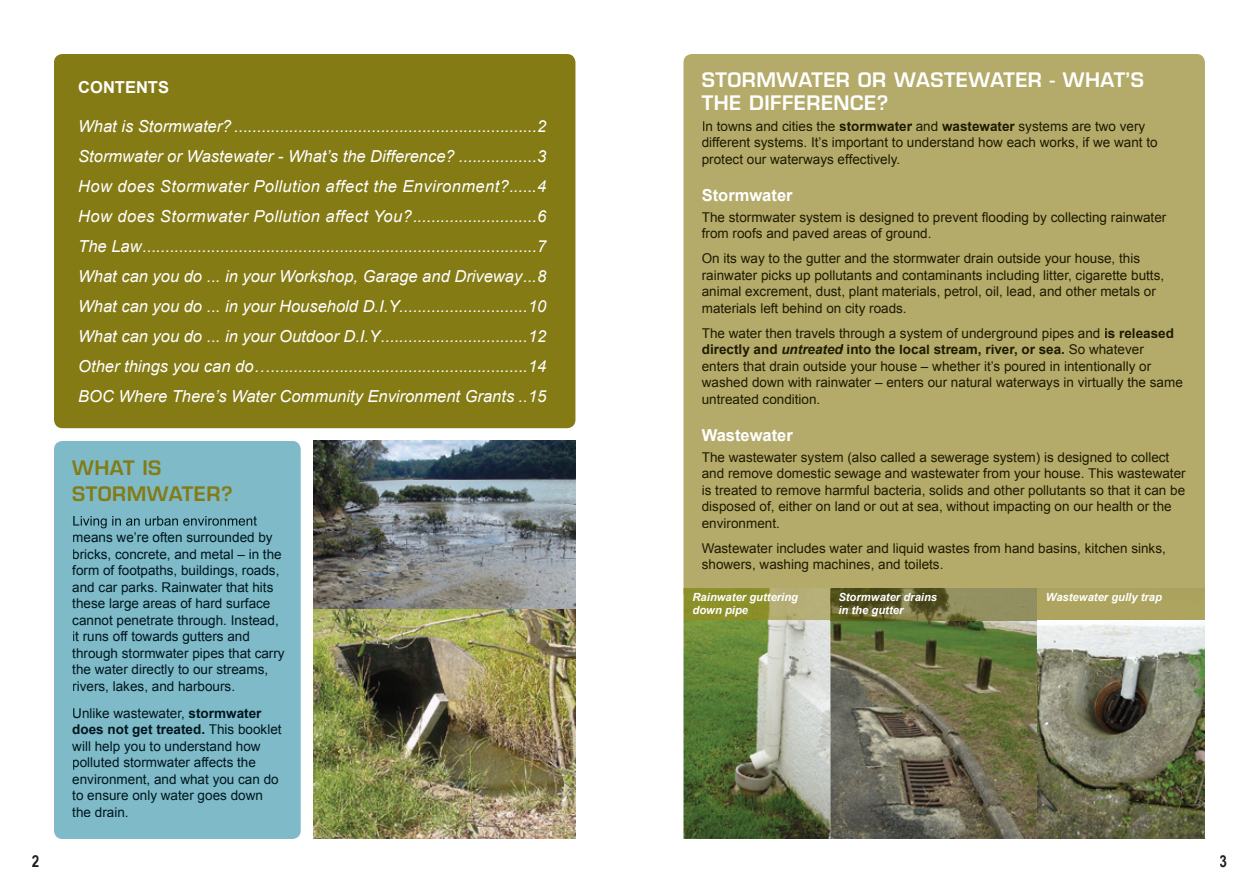
<style>
.page{position:relative;width:1259px;height:893px;background:#fff}
.page>*{position:absolute;margin:0;border:0;box-sizing:border-box;transform-origin:0 0}
.t1{font:600 19.5px/23.4px "Eurostile";letter-spacing:.025em;color:#fff}
.t2{font:600 19.5px/25.5px "Eurostile";letter-spacing:.025em;color:#847b15}
.t3{font:italic 16.5px/30px "Arial";color:#fff;text-align:justify}
.t4{font:700 16.5px "Arial";color:#fff}
.t5{font:700 16.5px "Arial Narrow";color:#231f20}
.t6{font:13.5px/16.5px "Arial";color:#1e1a01}
.t7{font:13.5px/16.5px "Arial";color:#00161d}
.t8{font:italic 700 11.25px/13.5px "Arial";color:#fff}
.s1{font-weight:700}
.s2{font-weight:700;font-style:italic}
</style>
<div class="page">
<div style="left:683px;top:54px;width:522px;height:547px;background:#b4ab6a;border-radius:9px"></div>
<img style="left:830px;top:620px;width:375px;height:219px">
<img style="left:683px;top:620px;width:147px;height:219px">
<img style="left:683px;top:588px;width:522px;height:32px">
<div style="left:54px;top:54px;width:521px;height:374px;background:#847b15;border-radius:9px"></div>
<div style="left:54px;top:441px;width:247px;height:398px;background:#7ebac8;border-radius:9px"></div>
<svg style="left:73px;top:516px;width:184px;height:12px"></svg>
<img style="left:313px;top:441px;width:262px;height:168px">
<img style="left:313px;top:609px;width:262px;height:230px">
<p class="t4" style="left:78px;top:78px;width:92px">CONTENTS</p>
<p class="t3" style="left:78px;top:111px;width:469px">What is Stormwater? ..................................................................2<br>Stormwater or Wastewater - What’s the Difference? .................3<br>How does Stormwater Pollution affect the Environment? ......4<br>How does Stormwater Pollution affect You? ...........................6<br>The Law ......................................................................................7<br>What can you do ... in your Workshop, Garage and Driveway ...8<br>What can you do ... in your Household D.I.Y ............................10<br>What can you do ... in your Outdoor D.I.Y ................................12<br>Other things you can do… ........................................................14<br>BOC Where There’s Water Community Environment Grants ..15</p>
<h1 class="t2" style="left:72px;top:455px;width:162px">WHAT IS<br>STORMWATER?</h1>
<p class="t7" style="left:72px;top:529px;width:214px">means we’re often surrounded by bricks, concrete, and metal – in the form of footpaths, buildings, roads, and car parks. Rainwater that hits these large areas of hard surface cannot penetrate through. Instead, it runs off towards gutters and through stormwater pipes that carry the water directly to our streams, rivers, lakes, and harbours.</p>
<p class="t7" style="left:72px;top:705px;width:211px">Unlike wastewater, <span class="s1">stormwater does not get treated.</span> This booklet will help you to understand how polluted stormwater affects the environment, and what you can do to ensure only water goes down the drain.</p>
<h1 class="t1" style="left:702px;top:68px;width:443px">STORMWATER OR WASTEWATER - WHAT’S<br>THE DIFFERENCE?</h1>
<p class="t6" style="left:702px;top:118px;width:457px">In towns and cities the <span class="s1">stormwater</span> and <span class="s1">wastewater</span> systems are two very different systems. It’s important to understand how each works, if we want to protect our waterways effectively.</p>
<p class="t4" style="left:702px;top:186px;width:92px">Stormwater</p>
<p class="t6" style="left:702px;top:209px;width:466px">The stormwater system is designed to prevent flooding by collecting rainwater from roofs and paved areas of ground.</p>
<p class="t6" style="left:702px;top:250px;width:464px">On its way to the gutter and the stormwater drain outside your house, this rainwater picks up pollutants and contaminants including litter, cigarette butts, animal excrement, dust, plant materials, petrol, oil, lead, and other metals or materials left behind on city roads.</p>
<p class="t6" style="left:702px;top:325px;width:482px">The water then travels through a system of underground pipes and <span class="s1">is released directly and</span> <span class="s2">untreated</span> <span class="s1">into the local stream, river, or sea.</span> So whatever enters that drain outside your house – whether it’s poured in intentionally or washed down with rainwater – enters our natural waterways in virtually the same untreated condition.</p>
<p class="t4" style="left:702px;top:426px;width:93px">Wastewater</p>
<p class="t6" style="left:702px;top:449px;width:485px">The wastewater system (also called a sewerage system) is designed to collect and remove domestic sewage and wastewater from your house. This wastewater is treated to remove harmful bacteria, solids and other pollutants so that it can be disposed of, either on land or out at sea, without impacting on our health or the environment.</p>
<p class="t6" style="left:702px;top:540px;width:465px">Wastewater includes water and liquid wastes from hand basins, kitchen sinks, showers, washing machines, and toilets.</p>
<p class="t8" style="left:692px;top:590px;width:107px">Rainwater guttering down pipe</p>
<p class="t8" style="left:838px;top:590px;width:100px">Stormwater drains in the gutter</p>
<p class="t8" style="left:1046px;top:590px;width:118px">Wastewater gully trap</p>
<p class="t5" style="left:32px;top:852px;width:9px">2</p>
<p class="t5" style="left:1219px;top:852px;width:9px">3</p>
</div>
